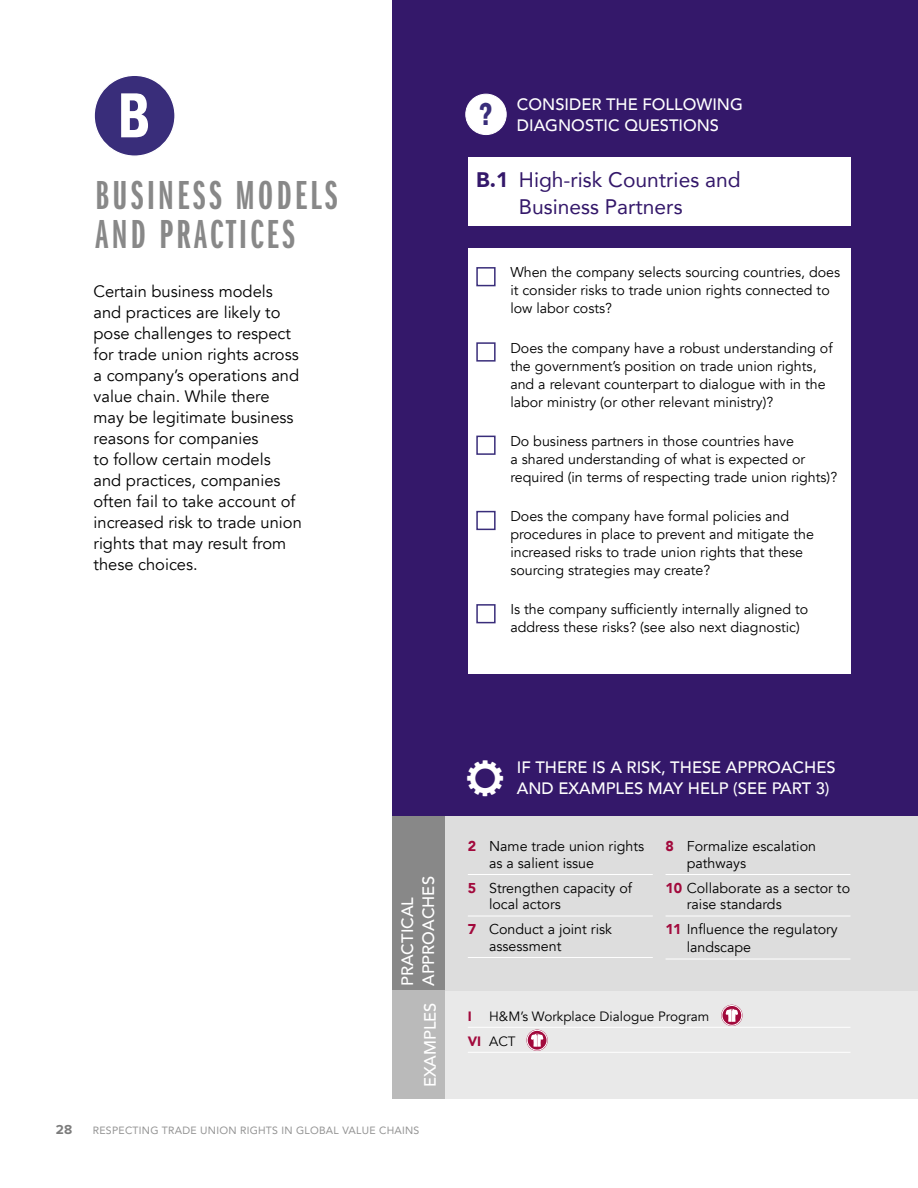
<style>
.page{position:relative;width:918px;height:1188px;background:#fff}
.page>*{position:absolute;margin:0;border:0;box-sizing:border-box;transform-origin:0 0}
.t1{font:65.85px "Franklin Gothic LT Demi Cmpr";color:#fff}
.t2{font:42px/39px "Franklin Gothic LT Pro Dm X Cm";letter-spacing:.08em;color:#888}
.t3{font:36px "Df Incidentals Plain";color:#fff}
.t4{font:21px/27px "Avenir";color:#34186a}
.t5{font:16.5px/21px "Avenir";color:#000}
.t6{font:500 16.5px/21px "Avenir";color:#fff}
.t7{font:14.25px/18px "Avenir";color:#000}
.t8{font:13.5px/25px "Avenir";color:#000}
.t9{font:700 13.5px "Proxima Nova";color:#7c7c7c}
.t10{font:900 13.5px "Avenir";color:#a2093c}
.t11{font:10.5px "Avenir";letter-spacing:.025em;color:#939393}
.s1{font-weight:900}
.s2{font-weight:900;color:#a2093c}
</style>
<div class="page">
<div style="left:393px;top:0;width:525px;height:816px;background:#34186a"></div>
<div style="left:446px;top:816px;width:472px;height:175px;background:#ddd"></div>
<div style="left:446px;top:992px;width:472px;height:107px;background:#e9e9e9"></div>
<div style="left:94px;top:75px;width:81px;height:81px;background:#392d7a;border-radius:50%"></div>
<div style="left:94px;top:75px;width:82px;height:82px;border:1px solid #fff;border-radius:50%"></div>
<div style="left:468px;top:248px;width:382px;height:426px;background:#fff"></div>
<div style="left:476px;top:267px;width:20px;height:19px;border:2px solid #392d7a"></div>
<div style="left:476px;top:342px;width:20px;height:20px;border:2px solid #392d7a"></div>
<div style="left:476px;top:436px;width:20px;height:19px;border:2px solid #392d7a"></div>
<div style="left:476px;top:511px;width:20px;height:19px;border:2px solid #392d7a"></div>
<div style="left:476px;top:604px;width:20px;height:19px;border:2px solid #392d7a"></div>
<div style="left:468px;top:158px;width:382px;height:68px;background:#fff"></div>
<div style="left:393px;top:816px;width:52px;height:174px;background:#888"></div>
<div style="left:393px;top:991px;width:52px;height:108px;background:#bababa"></div>
<hr style="left:468px;top:874px;width:185px;height:1px;background:#fff">
<hr style="left:468px;top:916px;width:185px;height:1px;background:#fff">
<hr style="left:468px;top:957px;width:185px;height:1px;background:#fff">
<hr style="left:666px;top:874px;width:184px;height:1px;background:#fff">
<hr style="left:666px;top:916px;width:184px;height:1px;background:#fff">
<hr style="left:666px;top:959px;width:184px;height:1px;background:#fff">
<hr style="left:468px;top:1027px;width:382px;height:1px;background:#fff">
<hr style="left:468px;top:1052px;width:382px;height:1px;background:#fff">
<div style="left:466px;top:94px;width:40px;height:41px;background:#fff;border-radius:50%"></div>
<div style="left:465px;top:94px;width:42px;height:41px;border:1px solid #fff;border-radius:50%"></div>
<svg style="left:721px;top:1005px;width:21px;height:21px"></svg>
<div style="left:722px;top:1005px;width:20px;height:20px;border:1px solid #fff;border-radius:50%"></div>
<svg style="left:726px;top:1009px;width:12px;height:13px"></svg>
<svg style="left:527px;top:1030px;width:21px;height:21px"></svg>
<div style="left:527px;top:1030px;width:20px;height:20px;border:1px solid #fff;border-radius:50%"></div>
<svg style="left:531px;top:1034px;width:12px;height:13px"></svg>
<h1 class="t1" style="left:118px;top:79px;width:33px">B</h1>
<h2 class="t2" style="left:95px;top:176px;width:244px">BUSINESS MODELS<br>AND PRACTICES</h2>
<p class="t5" style="left:94px;top:281px;width:210px">Certain business models and practices are likely to pose challenges to respect for trade union rights across a company’s operations and value chain. While there may be legitimate business reasons for companies<br>to follow certain models and practices, companies often fail to take account of increased risk to trade union rights that may result from these choices.</p>
<p class="t6" style="left:478px;top:93px;width:266px;text-indent:38px">CONSIDER THE FOLLOWING <sup>?</sup> DIAGNOSTIC QUESTIONS</p>
<h3 class="t4" style="left:519px;top:166px;width:223px;text-indent:-43px"><span class="s1">B.1</span> High-risk Countries and<br>Business Partners</h3>
<p class="t7" style="left:510px;top:264px;width:331px">When the company selects sourcing countries, does it consider risks to trade union rights connected to low labor costs?</p>
<p class="t7" style="left:510px;top:339px;width:324px">Does the company have a robust understanding of the government’s position on trade union rights, and a relevant counterpart to dialogue with in the labor ministry (or other relevant ministry)?</p>
<p class="t7" style="left:510px;top:432px;width:328px">Do business partners in those countries have<br>a shared understanding of what is expected or required (in terms of respecting trade union rights)?</p>
<p class="t7" style="left:510px;top:507px;width:305px">Does the company have formal policies and procedures in place to prevent and mitigate the increased risks to trade union rights that these sourcing strategies may create?</p>
<p class="t7" style="left:510px;top:601px;width:299px">Is the company sufficiently internally aligned to address these risks? (see also next diagnostic)</p>
<p class="t6" style="left:396px;top:986px;width:111px;rotate:-90deg">PRACTICAL<br>APPROACHES</p>
<p class="t6" style="left:419px;top:1087px;width:86px;rotate:-90deg">EXAMPLES</p>
<p class="t9" style="left:56px;top:1122px;width:18px">28</p>
<p class="t11" style="left:93px;top:1122px;width:328px">RESPECTING TRADE UNION RIGHTS IN GLOBAL VALUE CHAINS</p>
<h3 class="t3" style="left:465px;top:757px;width:41px">r</h3>
<p class="t6" style="left:517px;top:755px;width:320px">IF THERE IS A RISK, THESE APPROACHES<br>AND EXAMPLES MAY HELP (SEE PART 3)</p>
<p class="t7" style="left:489px;top:838px;width:157px;line-height:16.5px;text-indent:-21px"><span class="s2">2</span> Name trade union rights as a salient issue</p>
<p class="t7" style="left:489px;top:880px;width:145px;line-height:16.5px;text-indent:-21px"><span class="s2">5</span> Strengthen capacity of local actors</p>
<p class="t7" style="left:489px;top:921px;width:124px;line-height:16.5px;text-indent:-21px"><span class="s2">7</span> Conduct a joint risk assessment</p>
<p class="t7" style="left:687px;top:838px;width:131px;line-height:16.5px;text-indent:-21px"><span class="s2">8</span> Formalize escalation pathways</p>
<p class="t7" style="left:687px;top:880px;width:165px;line-height:16.5px;text-indent:-21px"><span class="s2">10</span> Collaborate as a sector to raise standards</p>
<p class="t7" style="left:687px;top:921px;width:153px;text-indent:-21px"><span class="s2">11</span> Influence the regulatory landscape</p>
<p class="t8" style="left:468px;top:1004px;width:243px;text-indent:21px">H&amp;M’s Workplace Dialogue Program<br><span class="s2">VI</span> ACT</p>
<p class="t10" style="left:468px;top:1004px;width:5px">I</p>
</div>
